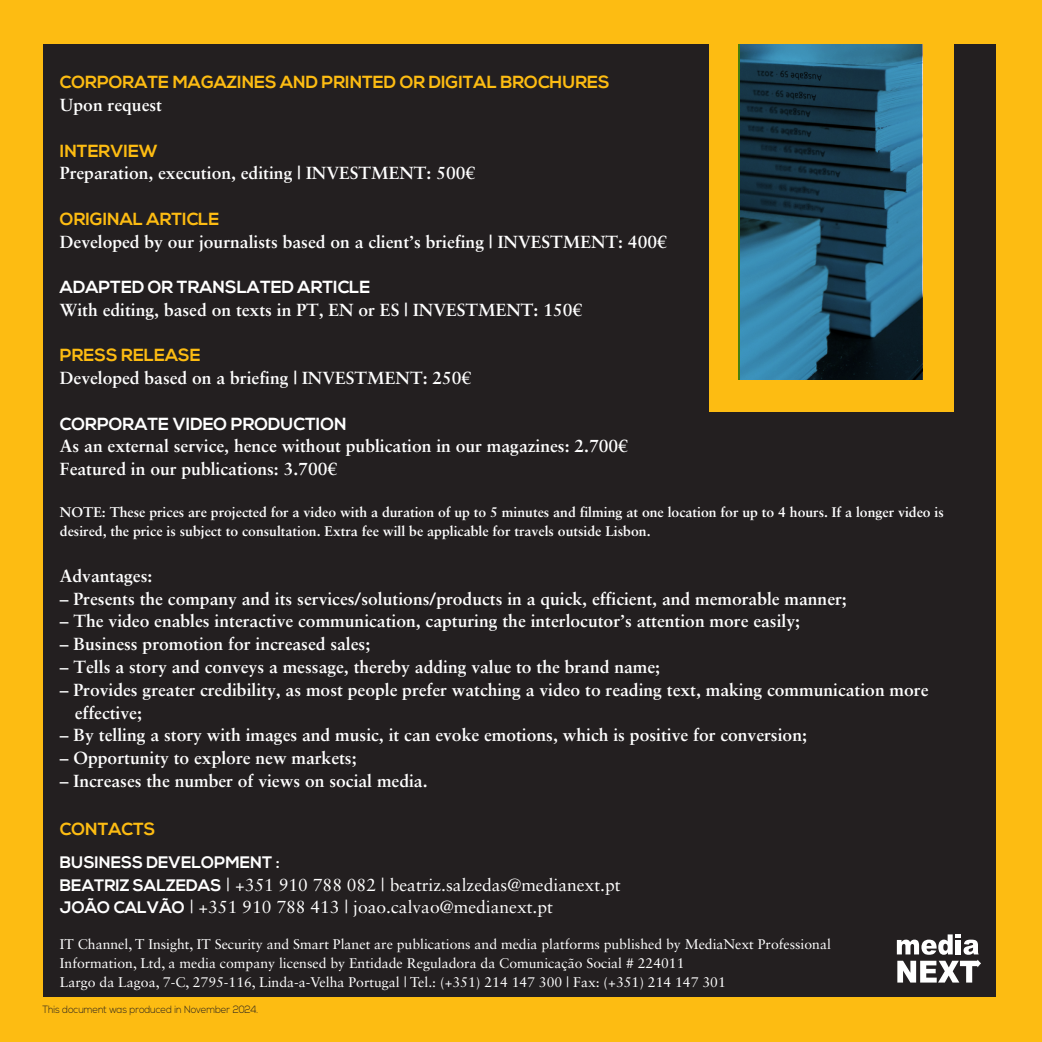
<style>
.page{position:relative;width:1042px;height:1042px;background:#fdbc12}
.page>*{position:absolute;margin:0;border:0;box-sizing:border-box;transform-origin:0 0}
.t1{font:700 17.5px/22.8px "Sabon LT Std";color:#fff}
.t2{font:17.5px "Sabon LT Std";color:#fff}
.t3{font:700 17.5px "Nexa";color:#fdbc12}
.t4{font:700 17.5px "Nexa";color:#fff}
.t5{font:700 16.62px "Nexa";color:#fff}
.t6{font:14px/19.2px "Sabon LT Std";color:#fff}
.t7{font:700 14px/19.2px "Sabon LT Std";color:#fff}
.t8{font:300 10.5px "Nexa";letter-spacing:-.01em;color:#231f20;scale:.91 1}
.s1{font-family:"Nexa";font-weight:700;font-size:16.62px}
</style>
<div class="page">
<div style="left:43px;top:45px;width:953px;height:952px;background:#231f20"></div>
<div style="left:709px;top:0;width:245px;height:412px;background:#fdbc12"></div>
<svg style="left:739px;top:45px;width:183px;height:335px;background:#225268"></svg>
<svg style="left:897px;top:934px;width:84px;height:48px"></svg>
<p class="t3" style="left:60px;top:72px;width:551px">CORPORATE MAGAZINES AND PRINTED OR DIGITAL BROCHURES</p>
<p class="t1" style="left:60px;top:93px;width:104px">Upon request</p>
<p class="t3" style="left:60px;top:140px;width:100px">INTERVIEW</p>
<p class="t1" style="left:60px;top:161px;width:417px">Preparation, execution, editing | INVESTMENT: 500€</p>
<p class="t3" style="left:60px;top:209px;width:161px">ORIGINAL ARTICLE</p>
<p class="t1" style="left:60px;top:230px;width:608px">Developed by our journalists based on a client’s briefing | INVESTMENT: 400€</p>
<p class="t4" style="left:60px;top:277px;width:312px">ADAPTED OR TRANSLATED ARTICLE</p>
<p class="t1" style="left:60px;top:298px;width:524px">With editing, based on texts in PT, EN or ES | INVESTMENT: 150€</p>
<p class="t3" style="left:60px;top:345px;width:142px">PRESS RELEASE</p>
<p class="t1" style="left:60px;top:366px;width:413px">Developed based on a briefing | INVESTMENT: 250€</p>
<p class="t4" style="left:60px;top:413px;width:288px">CORPORATE VIDEO PRODUCTION</p>
<p class="t1" style="left:60px;top:434px;width:569px">As an external service, hence without publication in our magazines: 2.700€</p>
<p class="t1" style="left:60px;top:457px;width:279px">Featured in our publications: 3.700€</p>
<p class="t7" style="left:60px;top:502px;width:885px">NOTE: These prices are projected for a video with a duration of up to 5 minutes and filming at one location for up to 4 hours. If a longer video is desired, the price is subject to consultation. Extra fee will be applicable for travels outside Lisbon.</p>
<p class="t1" style="left:60px;top:564px;width:94px">Advantages:</p>
<p class="t1" style="left:60px;top:587px;width:788px">– Presents the company and its services/solutions/products in a quick, efficient, and memorable manner;</p>
<p class="t1" style="left:60px;top:609px;width:741px">– The video enables interactive communication, capturing the interlocutor’s attention more easily;</p>
<p class="t1" style="left:60px;top:632px;width:312px">– Business promotion for increased sales;</p>
<p class="t1" style="left:60px;top:655px;width:601px">– Tells a story and conveys a message, thereby adding value to the brand name;</p>
<p class="t1" style="left:75px;top:678px;width:855px;text-indent:-15px">– Provides greater credibility, as most people prefer watching a video to reading text, making communication more effective;</p>
<p class="t1" style="left:60px;top:723px;width:748px">– By telling a story with images and music, it can evoke emotions, which is positive for conversion;</p>
<p class="t1" style="left:60px;top:746px;width:298px">– Opportunity to explore new markets;</p>
<p class="t1" style="left:60px;top:769px;width:369px">– Increases the number of views on social media.</p>
<p class="t3" style="left:60px;top:818px;width:97px">CONTACTS</p>
<p class="t5" style="left:60px;top:852px;width:221px">BUSINESS DEVELOPMENT :</p>
<p class="t2" style="left:60px;top:874px;width:562px"><span class="s1">BEATRIZ SALZEDAS</span> | +351 910 788 082 | beatriz.salzedas@medianext.pt</p>
<p class="t2" style="left:60px;top:897px;width:494px"><span class="s1">JOÃO CALVÃO</span> | +351 910 788 413 | joao.calvao@medianext.pt</p>
<p class="t6" style="left:60px;top:934px;width:772px">IT Channel, T Insight, IT Security and Smart Planet are publications and media platforms published by MediaNext Professional<br>Information, Ltd, a media company licensed by Entidade Reguladora da Comunicação Social # 224011</p>
<p class="t6" style="left:60px;top:972px;width:667px">Largo da Lagoa, 7-C, 2795-116, Linda-a-Velha Portugal | Tel.: (+351) 214 147 300 | Fax: (+351) 214 147 301</p>
<p class="t8" style="left:42px;top:1003px;width:239px">This document was produced in November 2024.</p>
</div>
